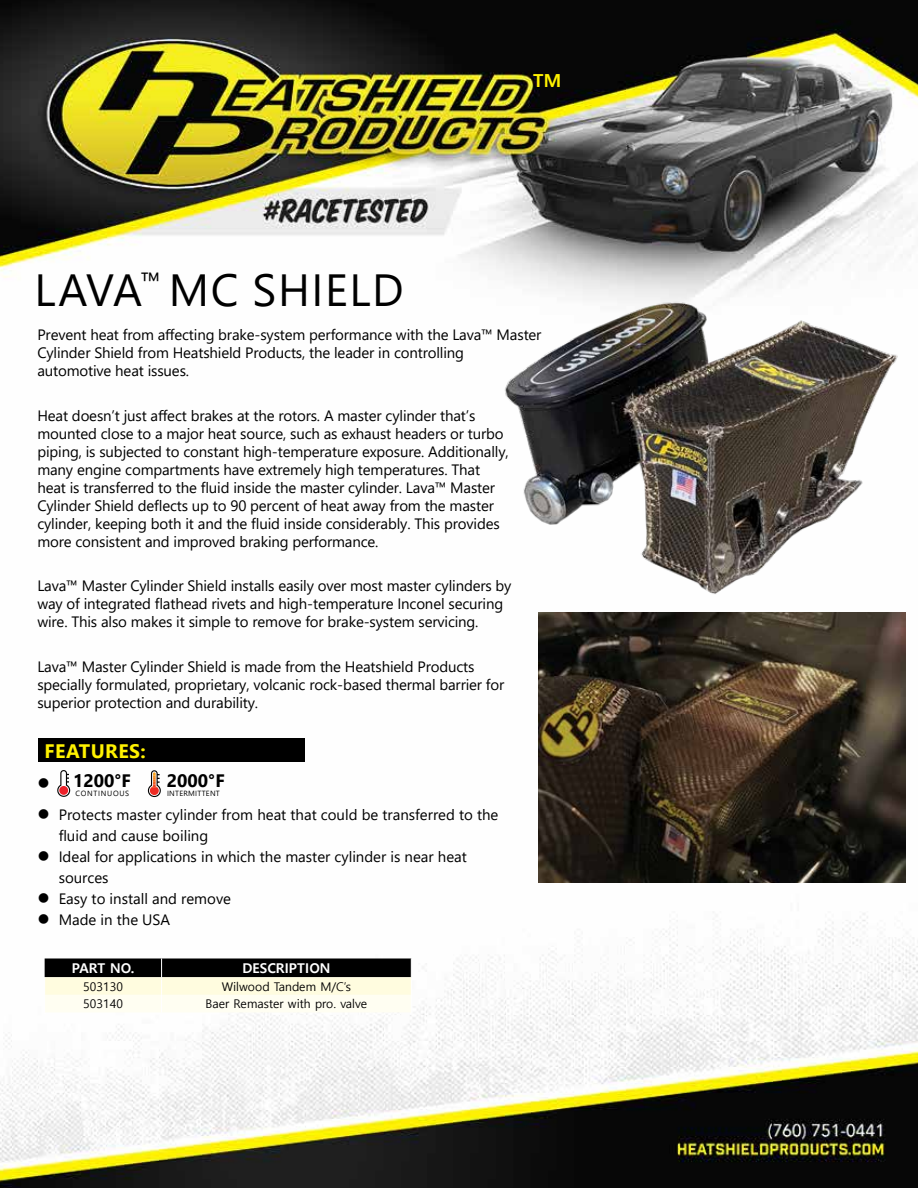
<style>
.page{position:relative;width:918px;height:1188px;background:#fff}
.page>*{position:absolute;margin:0;border:0;box-sizing:border-box;transform-origin:0 0}
.t1{font:45px "Segoe UI";letter-spacing:.035em;color:#000}
.t2{font:700 19.5px "Segoe UI";letter-spacing:.02em;color:#fff200}
.t3{font:700 18px "Segoe UI";color:#000}
.t4{font:700 18px "Malgun Gothic";color:#fff200}
.t5{font:15px/18px "Segoe UI";letter-spacing:-.01em;color:#000}
.t6{font:700 13.5px "Malgun Gothic";color:#fff}
.t7{font:12px "Malgun Gothic";color:#000}
.t8{font:7.5px "Segoe UI";letter-spacing:.045em;color:#000}
.t9{font:7.5px "Segoe UI";letter-spacing:.095em;color:#000}
</style>
<div class="page">
<img style="left:0;top:0;width:918px;height:1188px">
<svg style="left:44px;top:958px;width:368px;height:54px"></svg>
<div style="left:38px;top:738px;width:267px;height:24px;background:#000"></div>
<svg style="left:148px;top:770px;width:13px;height:27px"></svg>
<svg style="left:57px;top:770px;width:13px;height:27px"></svg>
<div style="left:59px;top:786px;width:9px;height:9px;background:#ed2029;border-radius:50%"></div>
<img style="left:539px;top:646px;width:366px;height:237px">
<img style="left:499px;top:240px;width:406px;height:406px">
<svg style="left:39px;top:778px;width:9px;height:10px"></svg>
<svg style="left:39px;top:810px;width:9px;height:9px"></svg>
<svg style="left:39px;top:852px;width:9px;height:9px"></svg>
<svg style="left:39px;top:894px;width:9px;height:9px"></svg>
<svg style="left:39px;top:915px;width:9px;height:9px"></svg>
<h1 class="t1" style="left:35px;top:247px;width:371px">LAVA<sup>™</sup> MC SHIELD</h1>
<p class="t4" style="left:533px;top:70px;width:29px">TM</p>
<p class="t5" style="left:37px;top:325px;width:506px">Prevent heat from affecting brake-system performance with the Lava™ Master<br>Cylinder Shield from Heatshield Products, the leader in controlling automotive heat issues.</p>
<p class="t5" style="left:37px;top:405px;width:473px">Heat doesn’t just affect brakes at the rotors. A master cylinder that’s mounted close to a major heat source, such as exhaust headers or turbo piping, is subjected to constant high-temperature exposure. Additionally, many engine compartments have extremely high temperatures. That heat is transferred to the fluid inside the master cylinder. Lava™ Master Cylinder Shield deflects up to 90 percent of heat away from the master cylinder, keeping both it and the fluid inside considerably. This provides more consistent and improved braking performance.</p>
<p class="t5" style="left:37px;top:576px;width:476px">Lava™ Master Cylinder Shield installs easily over most master cylinders by way of integrated flathead rivets and high-temperature Inconel securing wire. This also makes it simple to remove for brake-system servicing.</p>
<p class="t5" style="left:37px;top:656px;width:468px">Lava™ Master Cylinder Shield is made from the Heatshield Products specially formulated, proprietary, volcanic rock-based thermal barrier for superior protection and durability.</p>
<h2 class="t2" style="left:45px;top:732px;width:103px">FEATURES:</h2>
<p class="t3" style="left:73px;top:763px;width:59px">1200°F</p>
<p class="t9" style="left:76px;top:786px;width:55px">CONTINUOUS</p>
<p class="t3" style="left:167px;top:763px;width:59px">2000°F</p>
<p class="t8" style="left:167px;top:786px;width:54px">INTERMITTENT</p>
<p class="t5" style="left:59px;top:803px;width:441px;line-height:21px">Protects master cylinder from heat that could be transferred to the fluid and cause boiling<br>Ideal for applications in which the master cylinder is near heat sources<br>Easy to install and remove<br>Made in the USA</p>
<p class="t6" style="left:72px;top:960px;width:64px">PART NO.</p>
<p class="t6" style="left:242px;top:960px;width:90px">DESCRIPTION</p>
<p class="t7" style="left:83px;top:979px;width:41px">503130</p>
<p class="t7" style="left:222px;top:979px;width:131px">Wilwood Tandem M/C’s</p>
<p class="t7" style="left:83px;top:997px;width:41px">503140</p>
<p class="t7" style="left:206px;top:997px;width:163px">Baer Remaster with pro. valve</p>
</div>
